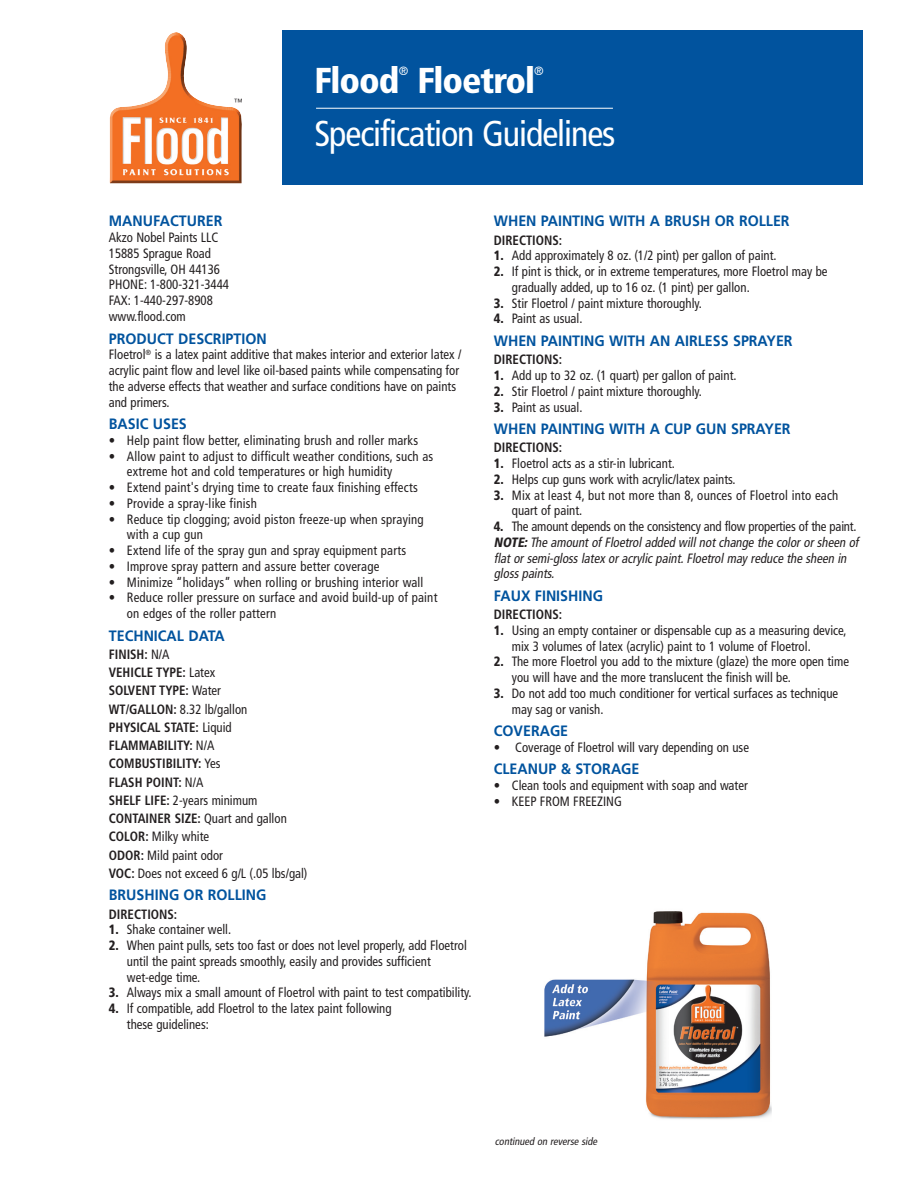
<style>
.page{position:relative;width:918px;height:1188px;background:#fff}
.page>*{position:absolute;margin:0;border:0;box-sizing:border-box;transform-origin:0 0}
.t1{font:condensed 36px "Frutiger";letter-spacing:-.03em;color:#fff}
.t2{font:900 condensed 36px "Frutiger";letter-spacing:-.03em;color:#fff}
.NEW_headings{font:700 15px "Frutiger";color:#01539e;scale:.95 1}
.NEW_bullet_points{font:condensed 13.5px/15.8px "Frutiger";color:#231f20;scale:.95 1}
.NEW_body_copy{font:condensed 13.5px/15.8px "Frutiger";color:#231f20;scale:.95 1}
.NEW_subheads__black{font:700 condensed 13.5px "Frutiger";color:#231f20;scale:.95 1}
.NEW_body_copy-2{font:italic condensed 13.5px/15.8px "Frutiger";color:#231f20;scale:.95 1}
.NEW_subheads__black-2{font:condensed 13.5px "Frutiger";color:#231f20;scale:.95 1}
.t3{font:condensed 12px "Frutiger";color:#fff}
.t4{font:italic condensed 10.5px "Frutiger";color:#231f20}
.t5{font:300 9px "Frutiger";color:#231f20}
.s1{font-weight:400}
.s2{font-weight:700}
.s3{font-weight:900}
</style>
<div class="page">
<img style="left:109px;top:32px;width:133px;height:152px">
<div style="left:283px;top:31px;width:580px;height:154px;background:#01539e"></div>
<hr style="left:316px;top:108px;width:297px;height:1px;background:#fff">
<img style="left:544px;top:911px;width:228px;height:208px">
<p class="t5" style="left:234px;top:97px;width:10px">™</p>
<p class="t2" style="left:314px;top:59px;width:86px">Flood</p>
<p class="t3" style="left:399px;top:64px;width:11px">®</p>
<p class="t2" style="left:417px;top:59px;width:119px">Floetrol</p>
<p class="t3" style="left:534px;top:64px;width:11px">®</p>
<p class="t1" style="left:314px;top:112px;width:303px">Specification Guidelines</p>
<p class="NEW_headings" style="left:109px;top:212px;width:121px">MANUFACTURER</p>
<p class="NEW_body_copy" style="left:109px;top:230px;width:117px">Akzo Nobel Paints LLC</p>
<p class="NEW_body_copy" style="left:109px;top:246px;width:109px">15885 Sprague Road</p>
<p class="NEW_body_copy" style="left:109px;top:261px;width:119px">Strongsville, OH 44136</p>
<p class="NEW_body_copy" style="left:109px;top:277px;width:128px">PHONE: 1-800-321-3444</p>
<p class="NEW_body_copy" style="left:109px;top:293px;width:111px">FAX: 1-440-297-8908</p>
<p class="NEW_body_copy" style="left:109px;top:309px;width:82px">www.flood.com</p>
<p class="NEW_headings" style="left:109px;top:330px;width:168px">PRODUCT DESCRIPTION</p>
<p class="NEW_body_copy" style="left:109px;top:347px;width:373px">Floetrol<sup>®</sup> is a latex paint additive that makes interior and exterior latex / acrylic paint flow and level like oil-based paints while compensating for the adverse effects that weather and surface conditions have on paints and primers.</p>
<p class="NEW_headings" style="left:109px;top:415px;width:84px">BASIC USES</p>
<p class="NEW_bullet_points" style="left:109px;top:432px;width:327px">• Help paint flow better, eliminating brush and roller marks</p>
<p class="NEW_bullet_points" style="left:109px;top:448px;width:343px">• Allow paint to adjust to difficult weather conditions, such as</p>
<p class="NEW_bullet_points" style="left:127px;top:464px;width:281px">extreme hot and cold temperatures or high humidity</p>
<p class="NEW_bullet_points" style="left:109px;top:480px;width:327px">• Extend paint's drying time to create faux finishing effects</p>
<p class="NEW_bullet_points" style="left:109px;top:495px;width:157px">• Provide a spray-like finish</p>
<p class="NEW_bullet_points" style="left:127px;top:511px;width:314px;text-indent:-18px">• Reduce tip clogging; avoid piston freeze-up when spraying with a cup gun</p>
<p class="NEW_bullet_points" style="left:109px;top:543px;width:314px">• Extend life of the spray gun and spray equipment parts</p>
<p class="NEW_bullet_points" style="left:109px;top:558px;width:286px">• Improve spray pattern and assure better coverage</p>
<p class="NEW_bullet_points" style="left:109px;top:574px;width:333px">• Minimize “holidays” when rolling or brushing interior wall</p>
<p class="NEW_bullet_points" style="left:127px;top:590px;width:328px;text-indent:-18px">• Reduce roller pressure on surface and avoid build-up of paint on edges of the roller pattern</p>
<p class="NEW_headings" style="left:109px;top:627px;width:124px">TECHNICAL DATA</p>
<p class="NEW_subheads__black" style="left:109px;top:646px;width:65px">FINISH: <span class="s1">N/A</span></p>
<p class="NEW_subheads__black" style="left:109px;top:664px;width:113px">VEHICLE TYPE: <span class="s1">Latex</span></p>
<p class="NEW_subheads__black" style="left:109px;top:683px;width:120px">SOLVENT TYPE: <span class="s1">Water</span></p>
<p class="NEW_subheads__black-2" style="left:109px;top:701px;width:147px"><span class="s2">WT/GALLON:</span> 8.32 lb/gallon</p>
<p class="NEW_subheads__black" style="left:109px;top:719px;width:131px">PHYSICAL STATE: <span class="s1">Liquid</span></p>
<p class="NEW_subheads__black" style="left:109px;top:737px;width:113px">FLAMMABILITY: <span class="s1">N/A</span></p>
<p class="NEW_subheads__black" style="left:109px;top:756px;width:119px">COMBUSTIBILITY: <span class="s1">Yes</span></p>
<p class="NEW_subheads__black" style="left:109px;top:774px;width:101px">FLASH POINT: <span class="s1">N/A</span></p>
<p class="NEW_subheads__black-2" style="left:109px;top:792px;width:158px"><span class="s2">SHELF LIFE:</span> 2-years minimum</p>
<p class="NEW_subheads__black" style="left:109px;top:810px;width:189px">CONTAINER SIZE: <span class="s1">Quart and gallon</span></p>
<p class="NEW_subheads__black" style="left:109px;top:829px;width:9px">COLOR</p>
<p class="NEW_subheads__black-2" style="left:145px;top:829px;width:69px"><span class="s2">:</span> Milky white</p>
<p class="NEW_subheads__black-2" style="left:109px;top:847px;width:122px"><span class="s2">ODOR:</span> Mild paint odor</p>
<p class="NEW_subheads__black-2" style="left:109px;top:865px;width:211px"><span class="s2">VOC :</span> Does not exceed 6 g/L (.05 lbs/gal)</p>
<p class="NEW_headings" style="left:109px;top:886px;width:167px">BRUSHING OR ROLLING</p>
<p class="NEW_subheads__black" style="left:109px;top:906px;width:8px">DIREC</p>
<p class="NEW_subheads__black" style="left:141px;top:906px;width:15px">TIONS</p>
<p class="NEW_subheads__black" style="left:174px;top:906px;width:5px">:</p>
<p class="NEW_bullet_points" style="left:109px;top:922px;width:130px"><span class="s3">1.</span> Shake container well.</p>
<p class="NEW_bullet_points" style="left:127px;top:938px;width:359px;text-indent:-18px"><span class="s3">2.</span> When paint pulls, sets too fast or does not level properly, add Floetrol until the paint spreads smoothly, easily and provides sufficient wet-edge time.</p>
<p class="NEW_bullet_points" style="left:109px;top:985px;width:383px"><span class="s3">3.</span> Always mix a small amount of Floetrol with paint to test compatibility.</p>
<p class="NEW_bullet_points" style="left:127px;top:1001px;width:280px;text-indent:-18px"><span class="s3">4.</span> If compatible, add Floetrol to the latex paint following these guidelines:</p>
<p class="NEW_headings" style="left:494px;top:212px;width:313px">WHEN PAINTING WITH A BRUSH OR ROLLER</p>
<p class="NEW_subheads__black" style="left:494px;top:232px;width:74px">DIRECTIONS:</p>
<p class="NEW_bullet_points" style="left:494px;top:248px;width:299px"><span class="s3">1.</span> Add approximately 8 oz. (1/2 pint) per gallon of paint.</p>
<p class="NEW_bullet_points" style="left:512px;top:264px;width:334px;text-indent:-18px"><span class="s3">2.</span> If pint is thick, or in extreme temperatures, more Floetrol may be gradually added, up to 16 oz. (1 pint) per gallon.</p>
<p class="NEW_bullet_points" style="left:494px;top:295px;width:221px"><span class="s3">3.</span> Stir Floetrol / paint mixture thoroughly.</p>
<p class="NEW_bullet_points" style="left:494px;top:311px;width:95px"><span class="s3">4.</span> Paint as usual.</p>
<p class="NEW_headings" style="left:494px;top:332px;width:316px">WHEN PAINTING WITH AN AIRLESS SPRAYER</p>
<p class="NEW_subheads__black" style="left:494px;top:352px;width:74px">DIRECTIONS:</p>
<p class="NEW_bullet_points" style="left:494px;top:368px;width:257px"><span class="s3">1.</span> Add up to 32 oz. (1 quart) per gallon of paint.</p>
<p class="NEW_bullet_points" style="left:494px;top:383px;width:221px"><span class="s3">2.</span> Stir Floetrol / paint mixture thoroughly.</p>
<p class="NEW_bullet_points" style="left:494px;top:399px;width:95px"><span class="s3">3.</span> Paint as usual.</p>
<p class="NEW_headings" style="left:494px;top:420px;width:314px">WHEN PAINTING WITH A CUP GUN SPRAYER</p>
<p class="NEW_subheads__black" style="left:494px;top:440px;width:74px">DIRECTIONS:</p>
<p class="NEW_bullet_points" style="left:494px;top:456px;width:192px"><span class="s3">1.</span> Floetrol acts as a stir-in lubricant.</p>
<p class="NEW_bullet_points" style="left:494px;top:471px;width:256px"><span class="s3">2.</span> Helps cup guns work with acrylic/latex paints.</p>
<p class="NEW_bullet_points" style="left:512px;top:487px;width:345px;text-indent:-18px"><span class="s3">3.</span> Mix at least 4, but not more than 8, ounces of Floetrol into each quart of paint.</p>
<p class="NEW_bullet_points" style="left:494px;top:519px;width:383px"><span class="s3">4.</span> The amount depends on the consistency and flow properties of the paint.</p>
<p class="NEW_body_copy-2" style="left:494px;top:534px;width:388px"><span class="s3">NOTE:</span>The amountofFloetroladded willnotchange the colororsheen of flatorsemi-glosslatex oracrylicpaint.Floetrolmay reduce the sheen in glosspaints.</p>
<p class="NEW_headings" style="left:494px;top:587px;width:116px">FAUX FINISHING</p>
<p class="NEW_subheads__black" style="left:494px;top:606px;width:8px">DIREC</p>
<p class="NEW_subheads__black" style="left:526px;top:606px;width:15px">TIONS</p>
<p class="NEW_subheads__black" style="left:559px;top:606px;width:5px">:</p>
<p class="NEW_bullet_points" style="left:512px;top:622px;width:354px;text-indent:-18px"><span class="s3">1.</span> Using an empty container or dispensable cup as a measuring device, mix 3 volumes of latex (acrylic) paint to 1 volume of Floetrol.</p>
<p class="NEW_bullet_points" style="left:512px;top:654px;width:356px;text-indent:-18px"><span class="s3">2.</span> The more Floetrol you add to the mixture (glaze) the more open time you will have and the more translucent the finish will be.</p>
<p class="NEW_bullet_points" style="left:512px;top:685px;width:345px;text-indent:-18px"><span class="s3">3.</span> Do not add too much conditioner for vertical surfaces as technique may sag or vanish.</p>
<p class="NEW_headings" style="left:494px;top:722px;width:80px">COVERAGE</p>
<p class="NEW_bullet_points" style="left:494px;top:739px;width:270px">• Coverage of Floetrol will vary depending on use</p>
<p class="NEW_headings" style="left:494px;top:760px;width:155px">CLEANUP &amp; STORAGE</p>
<p class="NEW_bullet_points" style="left:494px;top:778px;width:269px">• Clean tools and equipment with soap and water</p>
<p class="NEW_bullet_points" style="left:494px;top:794px;width:64px">• Keep From</p>
<p class="NEW_bullet_points" style="left:573px;top:794px;width:53px">Freezing</p>
<p class="t4" style="left:495px;top:1135px;width:106px">continued on reverse side</p>
</div>
